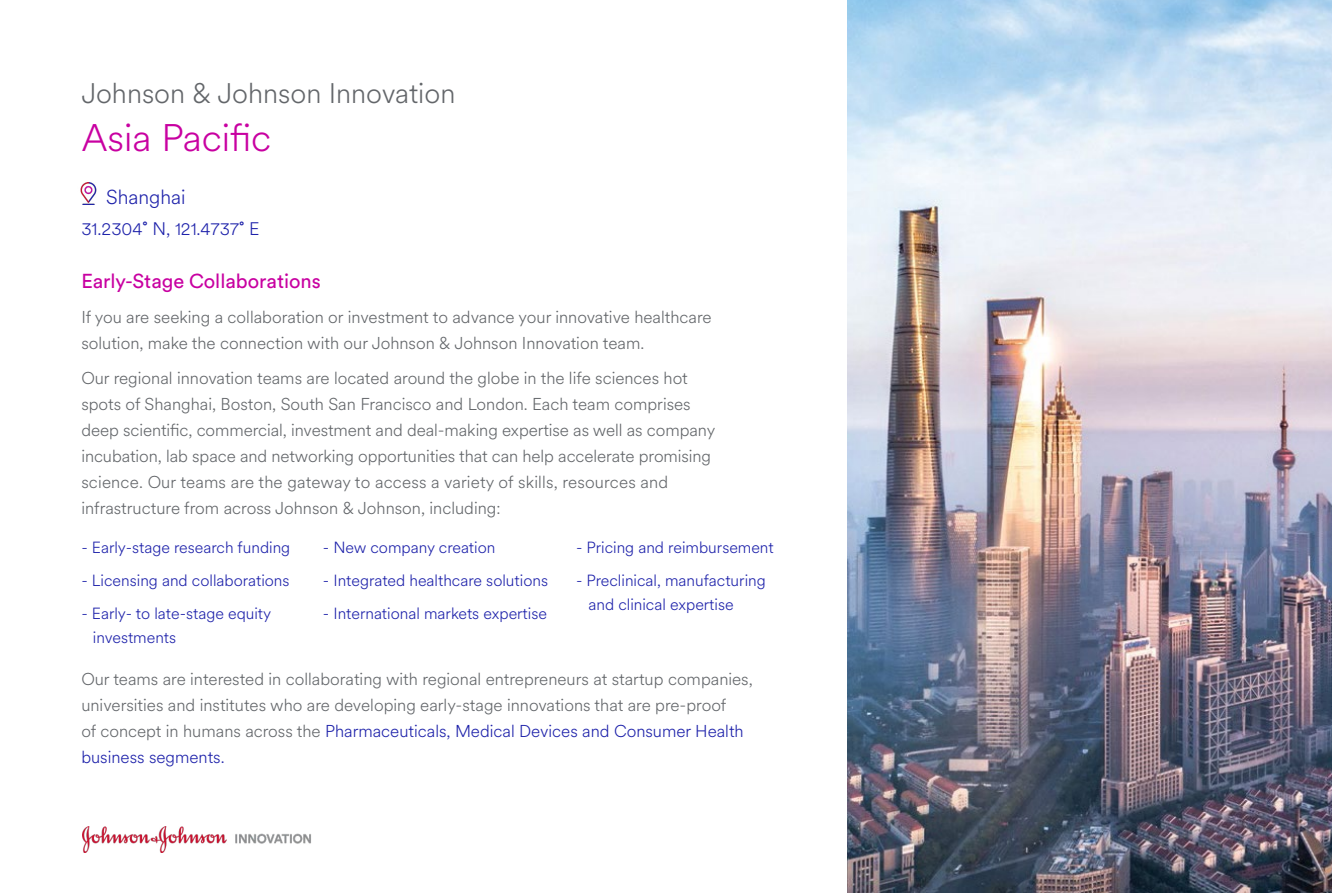
<style>
.page{position:relative;width:1332px;height:893px;background:#fff}
.page>*{position:absolute;margin:0;border:0;box-sizing:border-box;transform-origin:0 0}
.t1{font:300 38px "J&J Circular";color:#c800a1}
.t2{font:300 28px "J&J Circular";color:#63666a}
.t3{font:20px "J&J Circular";color:#c800a1}
.t4{font:300 20px "J&J Circular";color:#1e22aa}
.t5{font:300 18px "J&J Circular";color:#1e22aa}
.t6{font:300 17px/26px "J&J Circular";color:#63666a}
.t7{font:300 16px/24px "J&J Circular";color:#1e22aa}
.s1{font-weight:400}
.s2{color:#1e22aa}
</style>
<div class="page">
<img style="left:82px;top:826px;width:229px;height:26px">
<img style="left:847px;top:0;width:485px;height:893px">
<img style="left:80px;top:183px;width:17px;height:22px">
<h2 class="t2" style="left:81px;top:74px;width:376px">Johnson &amp; Johnson Innovation</h2>
<h1 class="t1" style="left:81px;top:112px;width:192px">Asia Pacific</h1>
<p class="t4" style="left:106px;top:184px;width:81px">Shanghai</p>
<p class="t5" style="left:81px;top:217px;width:180px">31.2304<span class="s1">˚</span> N, 121.4737<span class="s1">˚</span> E</p>
<p class="t3" style="left:81px;top:267px;width:241px">Early-Stage Collaborations</p>
<p class="t6" style="left:81px;top:303px;width:632px">If you are seeking a collaboration or investment to advance your innovative healthcare solution, make the connection with our Johnson &amp; Johnson Innovation team.</p>
<p class="t6" style="left:81px;top:364px;width:635px">Our regional innovation teams are located around the globe in the life sciences hot spots of Shanghai, Boston, South San Francisco and London. Each team comprises deep scientific, commercial, investment and deal-making expertise as well as company incubation, lab space and networking opportunities that can help accelerate promising science. Our teams are the gateway to access a variety of skills, resources and infrastructure from across Johnson &amp; Johnson, including:</p>
<p class="t7" style="left:81px;top:534px;width:210px">- Early-stage research funding</p>
<p class="t7" style="left:81px;top:567px;width:210px">- Licensing and collaborations</p>
<p class="t7" style="left:93px;top:600px;width:180px;text-indent:-11px">- Early- to late-stage equity investments</p>
<p class="t7" style="left:323px;top:534px;width:174px">- New company creation</p>
<p class="t7" style="left:323px;top:567px;width:227px">- Integrated healthcare solutions</p>
<p class="t7" style="left:323px;top:600px;width:226px">- International markets expertise</p>
<p class="t7" style="left:576px;top:534px;width:199px">- Pricing and reimbursement</p>
<p class="t7" style="left:588px;top:567px;width:179px;text-indent:-12px">- Preclinical, manufacturing and clinical expertise</p>
<p class="t6" style="left:81px;top:665px;width:673px">Our teams are interested in collaborating with regional entrepreneurs at startup companies, universities and institutes who are developing early-stage innovations that are pre-proof<br>of concept in humans across the <span class="s2">Pharmaceuticals, Medical Devices and Consumer Health business segments.</span></p>
</div>
